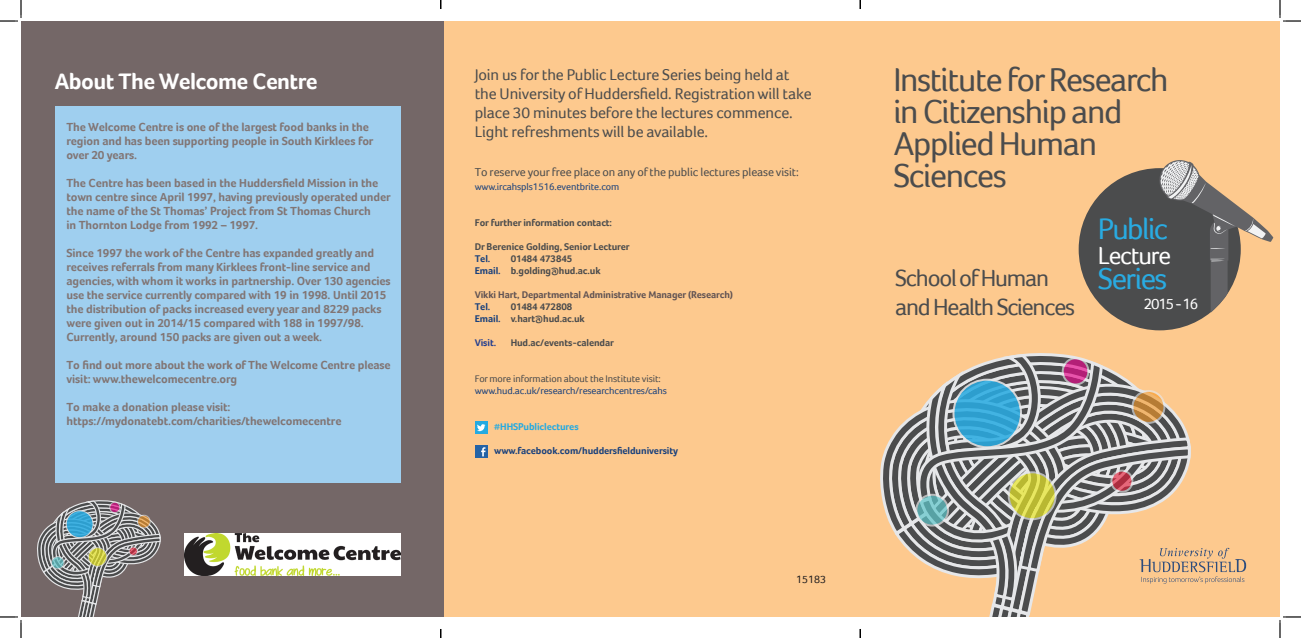
<style>
.page{position:relative;width:1301px;height:638px;background:#fff}
.page>*{position:absolute;margin:0;border:0;box-sizing:border-box;transform-origin:0 0}
.t1{font:34px/32px "Foco";letter-spacing:-.04em;color:#4b4c4d}
.t2{font:30.9px "Foco";letter-spacing:-.05em;color:#29abe2}
.t3{font:30.7px "Foco";letter-spacing:-.05em;color:#29abe2}
.t4{font:25.4px "Foco";letter-spacing:-.05em;color:#fff}
.t5{font:24px "Foco";letter-spacing:-.05em;color:#4b4c4d}
.t6{font:700 23px "Foco";letter-spacing:-.025em;color:#fff}
.t7{font:16px/19.2px "Foco";letter-spacing:-.01em;color:#4b4c4d}
.t8{font:15.5px "Foco";letter-spacing:-.075em;color:#fff}
.t9{font:700 12px/14px "Foco";letter-spacing:-.01em;color:#817574}
.t10{font:12px "Foco";letter-spacing:-.01em;color:#4b4c4d}
.t11{font:11px "Foco";color:#231f20}
.t12{font:700 10px "Foco";letter-spacing:-.01em;color:#4b4c4d}
.t13{font:10px/12px "Foco";letter-spacing:-.01em;color:#1a417c}
.t14{font:700 10px "Foco";letter-spacing:-.01em;color:#615353}
.t15{font:700 10px "Foco";letter-spacing:-.01em;color:#1a417c}
.t16{font:700 10px "Foco";letter-spacing:-.01em;color:#24aae1}
.t17{font:700 10px "Foco";letter-spacing:-.01em;color:#253f8e}
.s1{color:#1a417c}
.s2{color:#4b4c4d}
</style>
<div class="page">
<div style="left:443px;top:21px;width:837px;height:595px;background:#fdc98e"></div>
<div style="left:475px;top:421px;width:12px;height:13px;background:#24aae1"></div>
<svg style="left:477px;top:424px;width:8px;height:7px"></svg>
<div style="left:1078px;top:168px;width:162px;height:162px;background:#4b4c4d;border-radius:50%"></div>
<svg style="left:1157px;top:160px;width:116px;height:152px"></svg>
<div style="left:475px;top:444px;width:12px;height:13px;background:#2463a6"></div>
<svg style="left:481px;top:447px;width:4px;height:9px"></svg>
<div style="left:21px;top:21px;width:422px;height:595px;background:#746767"></div>
<svg style="left:37px;top:500px;width:124px;height:116px"></svg>
<svg style="left:66px;top:510px;width:27px;height:27px"></svg>
<div style="left:66px;top:510px;width:27px;height:27px;border:1px solid #e6e7e9;border-radius:50%"></div>
<svg style="left:137px;top:515px;width:13px;height:12px"></svg>
<div style="left:137px;top:514px;width:14px;height:14px;border:1px solid #e6e7e9;border-radius:50%"></div>
<svg style="left:129px;top:546px;width:8px;height:9px"></svg>
<div style="left:129px;top:546px;width:9px;height:9px;border:1px solid #e6e7e9;border-radius:50%"></div>
<svg style="left:88px;top:547px;width:19px;height:19px"></svg>
<div style="left:88px;top:547px;width:19px;height:19px;border:1px solid #e6e7e9;border-radius:50%"></div>
<svg style="left:110px;top:502px;width:10px;height:10px"></svg>
<div style="left:109px;top:501px;width:11px;height:11px;border:1px solid #e6e7e9;border-radius:50%"></div>
<svg style="left:51px;top:556px;width:13px;height:12px"></svg>
<div style="left:51px;top:556px;width:13px;height:13px;border:1px solid #e6e7e9;border-radius:50%"></div>
<svg style="left:881px;top:353px;width:365px;height:263px"></svg>
<div style="left:55px;top:106px;width:346px;height:376px;background:#9fcfef"></div>
<img style="left:185px;top:533px;width:216px;height:42px">
<svg style="left:0;top:0;width:22px;height:22px"></svg>
<svg style="left:0;top:616px;width:22px;height:21px"></svg>
<svg style="left:1279px;top:0;width:22px;height:22px"></svg>
<svg style="left:1279px;top:616px;width:22px;height:21px"></svg>
<svg style="left:859px;top:0;width:2px;height:9px"></svg>
<svg style="left:859px;top:629px;width:2px;height:8px"></svg>
<p class="t6" style="left:55px;top:68px;width:264px">About The Welcome Centre</p>
<p class="t9" style="left:66px;top:120px;width:304px">The Welcome Centre is one of the largest food banks in the</p>
<p class="t9" style="left:66px;top:134px;width:308px">region and has been supporting people in South Kirklees for over 20 years.</p>
<p class="t9" style="left:66px;top:176px;width:326px">The Centre has been based in the Huddersfield Mission in the town centre since April 1997, having previously operated under the name of the St Thomas’ Project from St Thomas Church</p>
<p class="t9" style="left:66px;top:218px;width:193px">in Thornton Lodge from 1992 – 1997.</p>
<p class="t9" style="left:66px;top:246px;width:326px">Since 1997 the work of the Centre has expanded greatly and receives referrals from many Kirklees front-line service and agencies, with whom it works in partnership. Over 130 agencies use the service currently compared with 19 in 1998. Until 2015 the distribution of packs increased every year and 8229 packs were given out in 2014/15 compared with 188 in 1997/98.</p>
<p class="t9" style="left:66px;top:330px;width:257px">Currently, around 150 packs are given out a week.</p>
<p class="t9" style="left:66px;top:358px;width:326px">To find out more about the work of The Welcome Centre please visit: www.thewelcomecentre.org</p>
<p class="t9" style="left:66px;top:400px;width:166px">To make a donation please visit:</p>
<p class="t9" style="left:66px;top:414px;width:276px">https://mydonatebt.com/charities/thewelcomecentre</p>
<p class="t7" style="left:475px;top:65px;width:338px">Join us for the Public Lecture Series being held at the University of Huddersfield. Registration will take place 30 minutes before the lectures commence.<br>Light refreshments will be available.</p>
<p class="t10" style="left:475px;top:164px;width:325px">To reserve your free place on any of the public lectures please visit:</p>
<p class="t13" style="left:475px;top:180px;width:146px">www.ircahspls1516.eventbrite.com</p>
<p class="t12" style="left:475px;top:216px;width:139px">For further information contact:</p>
<p class="t12" style="left:475px;top:240px;width:157px">Dr Berenice Golding, Senior Lecturer</p>
<p class="t15" style="left:475px;top:252px;width:17px">Tel.</p>
<p class="t12" style="left:511px;top:252px;width:63px">01484 473845</p>
<p class="t12" style="left:475px;top:264px;width:127px"><span class="s1">Email.</span> b.golding@hud.ac.uk</p>
<p class="t14" style="left:475px;top:288px;width:260px">Vikki Hart, Departmental Administrative Manager (Research)</p>
<p class="t15" style="left:475px;top:300px;width:17px">Tel.</p>
<p class="t12" style="left:511px;top:300px;width:63px">01484 472808</p>
<p class="t12" style="left:475px;top:312px;width:112px"><span class="s1">Email.</span> v.hart@hud.ac.uk</p>
<p class="t17" style="left:475px;top:336px;width:23px">Visit.</p>
<p class="t12" style="left:511px;top:336px;width:105px">Hud.ac/events-calendar</p>
<p class="t13" style="left:475px;top:372px;width:194px"><span class="s2">For more information about the Institute visit: </span>www.hud.ac.uk/research/researchcentres/cahs</p>
<p class="t16" style="left:494px;top:420px;width:86px">#HHSPubliclectures</p>
<p class="t15" style="left:494px;top:444px;width:185px">www.facebook.com/huddersfielduniversity</p>
<p class="t11" style="left:796px;top:572px;width:32px">15183</p>
<p class="t1" style="left:893px;top:63px;width:277px">Institute for Research</p>
<p class="t1" style="left:893px;top:95px;width:230px">in Citizenship and<br>Applied Human<br>Sciences</p>
<p class="t5" style="left:895px;top:264px;width:155px">School of Human</p>
<p class="t5" style="left:895px;top:293px;width:181px">and Health Sciences</p>
<p class="t3" style="left:1098px;top:211px;width:72px">Public</p>
<p class="t4" style="left:1098px;top:241px;width:75px">Lecture</p>
<p class="t2" style="left:1098px;top:260px;width:71px">Series</p>
<p class="t8" style="left:1143px;top:295px;width:56px">2015 - 16</p>
</div>
